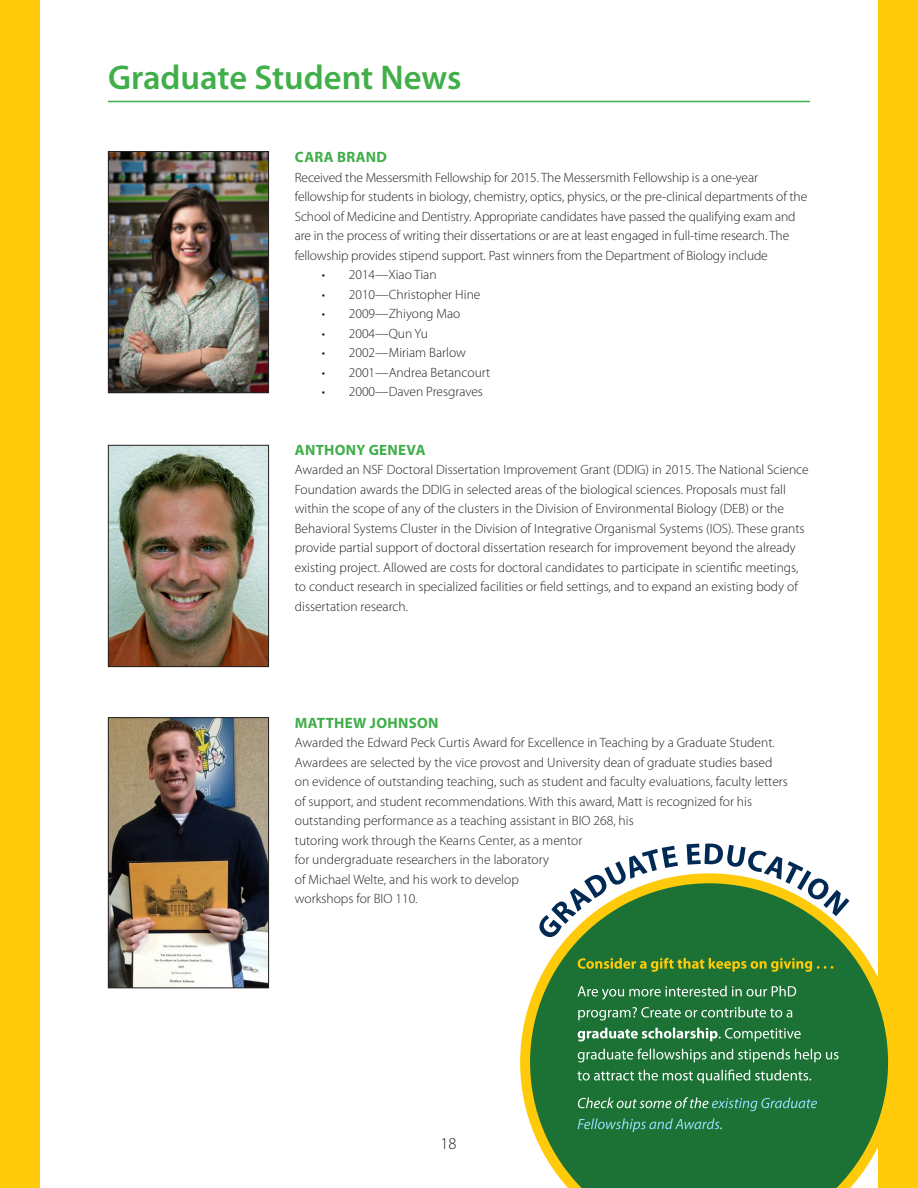
<style>
.page{position:relative;width:918px;height:1188px;background:#fff}
.page>*{position:absolute;margin:0;border:0;box-sizing:border-box;transform-origin:0 0}
.t1{font:600 34.5px "Myriad Pro";color:#40ae49}
.t2{font:300 16.5px "Myriad Pro";color:#231f20}
.t3{font:700 15px "Myriad Pro";letter-spacing:.02em;color:#40ae49}
.t4{font:300 13.5px/19.5px "Myriad Pro";color:#231f20}
</style>
<div class="page">
<div style="left:0;top:0;width:40px;height:1188px;background:#feca0a"></div>
<div style="left:878px;top:0;width:40px;height:1188px;background:#feca0a"></div>
<img style="left:110px;top:153px;width:157px;height:238px">
<div style="left:108px;top:151px;width:161px;height:242px;border:1px solid #231f20"></div>
<img style="left:110px;top:447px;width:157px;height:218px">
<div style="left:108px;top:445px;width:161px;height:222px;border:1px solid #231f20"></div>
<img style="left:110px;top:719px;width:157px;height:267px">
<div style="left:108px;top:717px;width:161px;height:271px;border:1px solid #231f20"></div>
<hr style="left:108px;top:101px;width:702px;height:1px;background:#40ae49">
<svg style="left:520px;top:900px;width:369px;height:288px;background:#458743"></svg>
<svg style="left:538px;top:844px;width:311px;height:93px"></svg>
<svg style="left:578px;top:1118px;width:144px;height:14px;background:#35875d"></svg>
<svg style="left:578px;top:1097px;width:239px;height:14px;background:#3f8a5c"></svg>
<svg style="left:577px;top:1070px;width:234px;height:13px;background:#4c9060"></svg>
<svg style="left:578px;top:1049px;width:261px;height:13px;background:#4f9162"></svg>
<svg style="left:578px;top:1028px;width:223px;height:13px"></svg>
<svg style="left:578px;top:1007px;width:214px;height:13px;background:#4b8f5f"></svg>
<svg style="left:578px;top:986px;width:218px;height:14px;background:#478d5c"></svg>
<svg style="left:578px;top:958px;width:255px;height:14px;background:#5e8b28"></svg>
<p class="t1" style="left:108px;top:55px;width:355px">Graduate Student News</p>
<p class="t3" style="left:295px;top:148px;width:93px">CARA BRAND</p>
<p class="t4" style="left:295px;top:168px;width:514px">Received the Messersmith Fellowship for 2015. The Messersmith Fellowship is a one-year fellowship for students in biology, chemistry, optics, physics, or the pre-clinical departments of the School of Medicine and Dentistry. Appropriate candidates have passed the qualifying exam and are in the process of writing their dissertations or are at least engaged in full-time research. The fellowship provides stipend support. Past winners from the Department of Biology include</p>
<p class="t4" style="left:322px;top:265px;width:116px">• 2014—Xiao Tian</p>
<p class="t4" style="left:322px;top:285px;width:160px">• 2010—Christopher Hine</p>
<p class="t4" style="left:322px;top:304px;width:140px">• 2009—Zhiyong Mao</p>
<p class="t4" style="left:322px;top:324px;width:108px">• 2004—Qun Yu</p>
<p class="t4" style="left:322px;top:343px;width:146px">• 2002—Miriam Barlow</p>
<p class="t4" style="left:322px;top:363px;width:170px">• 2001—Andrea Betancourt</p>
<p class="t4" style="left:322px;top:382px;width:163px">• 2000—Daven Presgraves</p>
<p class="t3" style="left:295px;top:440px;width:132px">ANTHONY GENEVA</p>
<p class="t4" style="left:295px;top:460px;width:516px">Awarded an NSF Doctoral Dissertation Improvement Grant (DDIG) in 2015. The National Science Foundation awards the DDIG in selected areas of the biological sciences. Proposals must fall within the scope of any of the clusters in the Division of Environmental Biology (DEB) or the Behavioral Systems Cluster in the Division of Integrative Organismal Systems (IOS). These grants provide partial support of doctoral dissertation research for improvement beyond the already existing project. Allowed are costs for doctoral candidates to participate in scientific meetings, to conduct research in specialized facilities or field settings, and to expand an existing body of dissertation research.</p>
<p class="t3" style="left:295px;top:713px;width:145px">MATTHEW JOHNSON</p>
<p class="t4" style="left:295px;top:733px;width:495px">Awarded the Edward Peck Curtis Award for Excellence in Teaching by a Graduate Student.<br>Awardees are selected by the vice provost and University dean of graduate studies based on evidence of outstanding teaching, such as student and faculty evaluations, faculty letters of support, and student recommendations. With this award, Matt is recognized for his outstanding performance as a teaching assistant in BIO 268, his<br>tutoring work through the Kearns Center, as a mentor<br>for undergraduate researchers in the laboratory<br>of Michael Welte, and his work to develop<br>workshops for BIO 110.</p>
<p class="t2" style="left:441px;top:1134px;width:18px">18</p>
</div>
